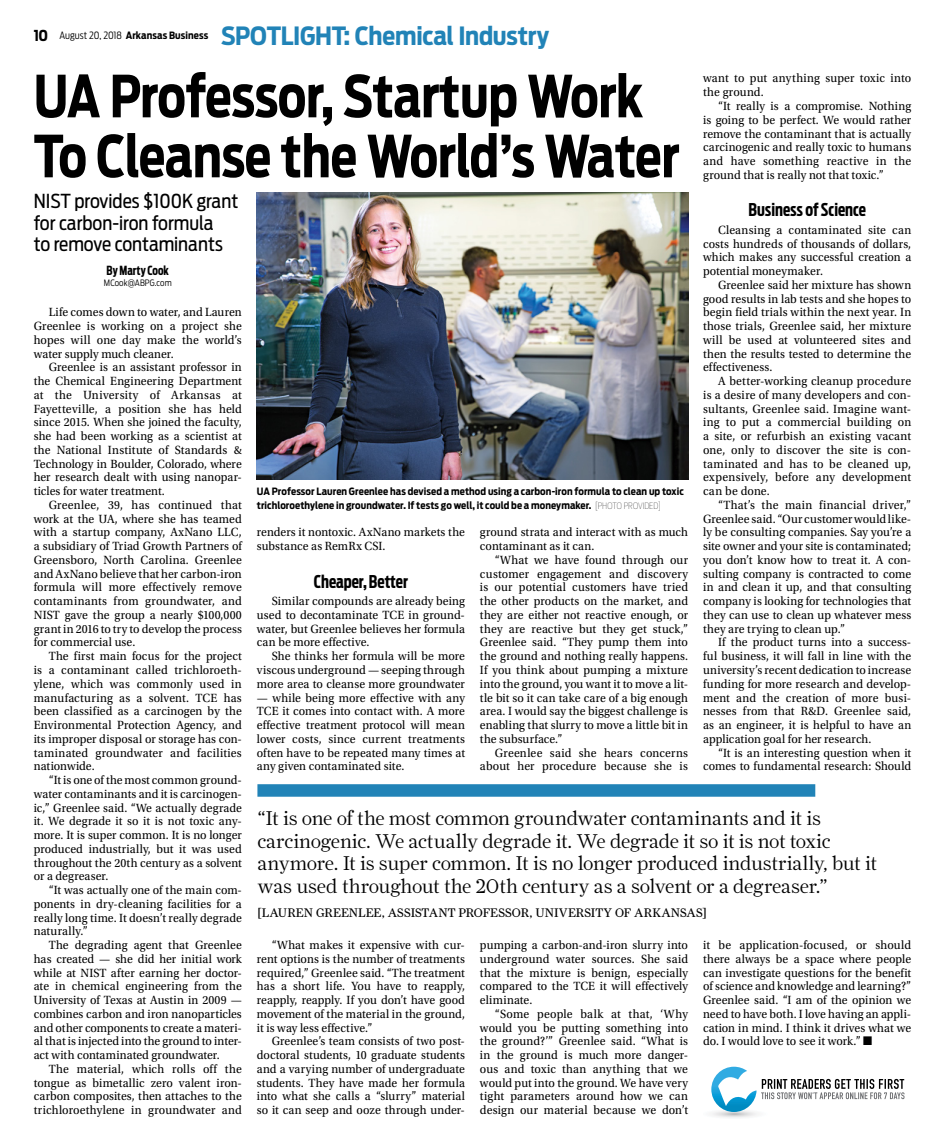
<style>
.page{position:relative;width:945px;height:1148px;background:#fff}
.page>*{position:absolute;margin:0;border:0;box-sizing:border-box;transform-origin:0 0}
.t1{font:700 57.5px/60px "Antenna Cond";letter-spacing:-.005em;color:#000;scale:.9 1}
.t2{font:700 25px "Antenna Cond";letter-spacing:-.01em;color:#2183b7}
.t3{font:300 20px/22.5px "Farnham Display";letter-spacing:-.015em;color:#000}
.t4{font:19.12px/21.6px "Antenna Cond";color:#000}
.t5{font:700 17.5px "Antenna Extra Cond";color:#000}
.t6{font:12.5px/13.8px "Utopia Std";letter-spacing:.005em;color:#000;text-align:justify;scale:.95 1}
.t7{font:12.5px "Farnham Display";letter-spacing:.005em;color:#000;scale:.95 1}
.t8{font:700 12.5px "Antenna Extra Cond";color:#000}
.t9{font:700 10px/13.8px "Antenna Cond";letter-spacing:.01em;color:#000}
.t10{font:300 8.75px "Antenna Cond";letter-spacing:.01em;color:#000}
.s1{font-size:15px}
.s2{font-weight:300}
.s3{font-weight:100;font-size:9.38px}
.s4{font-weight:100;font-size:8.75px}
</style>
<div class="page">
<img style="left:257px;top:192px;width:431px;height:288px">
<svg style="left:711px;top:1066px;width:194px;height:52px"></svg>
<div style="left:257px;top:784px;width:558px;height:12px;background:#2183b7"></div>
<p class="t9" style="left:34px;top:28px;width:176px"><span class="s1">10</span> <span class="s2">August 20, 2018</span> Arkansas Business</p>
<h2 class="t2" style="left:221px;top:21px;width:330px">SPOTLIGHT: Chemical Industry</h2>
<h1 class="t1" style="left:34px;top:67px;width:719px">UA Professor, Startup Work<br>To Cleanse the World’s Water</h1>
<p class="t6" style="left:703px;top:72px;width:221px">want to put anything super toxic into the ground.</p>
<p class="t6" style="left:703px;top:99px;width:221px;text-indent:15px">“It really is a compromise. Nothing is going to be perfect. We would rather remove the contaminant that is actually carcinogenic and really toxic to humans and have something reactive in the ground that is really not that toxic.”</p>
<h3 class="t5" style="left:748px;top:200px;width:119px">Business of Science</h3>
<p class="t6" style="left:703px;top:223px;width:221px;text-indent:15px">Cleansing a contaminated site can costs hundreds of thousands of dollars, which makes any successful creation a potential moneymaker.</p>
<p class="t6" style="left:703px;top:278px;width:221px;text-indent:15px">Greenlee said her mixture has shown good results in lab tests and she hopes to begin field trials within the next year. In those trials, Greenlee said, her mixture will be used at volunteered sites and then the results tested to determine the effectiveness.</p>
<p class="t6" style="left:703px;top:374px;width:221px;text-indent:15px">A better-working cleanup procedure is a desire of many developers and con&shy;sultants, Greenlee said. Imagine want&shy;ing to put a commercial building on a site, or refurbish an existing vacant one, only to discover the site is con&shy;taminated and has to be cleaned up, expensively, before any development can be done.</p>
<p class="t6" style="left:703px;top:498px;width:221px;text-indent:15px">“That’s the main financial driver,” Greenlee said. “Our customer would like&shy;ly be consulting companies. Say you’re a site owner and your site is contaminated; you don’t know how to treat it. A con&shy;sulting company is contracted to come in and clean it up, and that consulting company is looking for technologies that they can use to clean up whatever mess they are trying to clean up.”</p>
<p class="t6" style="left:703px;top:636px;width:221px;text-indent:15px">If the product turns into a success&shy;ful business, it will fall in line with the university’s recent dedication to increase funding for more research and develop&shy;ment and the creation of more busi&shy;nesses from that R&amp;D. Greenlee said, as an engineer, it is helpful to have an application goal for her research.</p>
<p class="t6" style="left:703px;top:745px;width:221px;text-align:right">“It is an interesting question when it comes to fundamental research: Should</p>
<h3 class="t4" style="left:34px;top:190px;width:206px">NIST provides $100K grant for carbon-iron formula<br>to remove contaminants</h3>
<p class="t8" style="left:107px;top:263px;width:64px">By Marty Cook</p>
<p class="t10" style="left:104px;top:278px;width:69px">MCook@ABPG.com</p>
<p class="t6" style="left:34px;top:306px;width:221px;text-indent:15px">Life comes down to water, and Lauren Greenlee is working on a project she hopes will one day make the world’s water supply much cleaner.</p>
<p class="t6" style="left:34px;top:361px;width:221px;text-indent:15px">Greenlee is an assistant professor in the Chemical Engineering Department at the University of Arkansas at Fayetteville, a position she has held since 2015. When she joined the faculty, she had been working as a scientist at the National Institute of Standards &amp; Technology in Boulder, Colorado, where her research dealt with using nanopar&shy;ticles for water treatment.</p>
<p class="t6" style="left:34px;top:498px;width:221px;text-indent:15px">Greenlee, 39, has continued that work at the UA, where she has teamed with a startup company, AxNano LLC, a subsidiary of Triad Growth Partners of Greensboro, North Carolina. Greenlee and AxNano believe that her carbon-iron formula will more effectively remove contaminants from groundwater, and NIST gave the group a nearly $100,000 grant in 2016 to try to develop the process for commercial use.</p>
<p class="t6" style="left:34px;top:649px;width:221px;text-indent:15px">The first main focus for the project is a contaminant called trichloroeth&shy;ylene, which was commonly used in manufacturing as a solvent. TCE has been classified as a carcinogen by the Environmental Protection Agency, and its improper disposal or storage has con&shy;taminated groundwater and facilities nationwide.</p>
<p class="t6" style="left:34px;top:773px;width:221px;text-indent:15px">“It is one of the most common ground&shy;water contaminants and it is carcinogen&shy;ic,” Greenlee said. “We actually degrade it. We degrade it so it is not toxic any&shy;more. It is super common. It is no longer produced industrially, but it was used throughout the 20th century as a solvent or a degreaser.</p>
<p class="t6" style="left:34px;top:883px;width:221px;text-indent:15px">“It was actually one of the main com&shy;ponents in dry-cleaning facilities for a really long time. It doesn’t really degrade naturally.”</p>
<p class="t6" style="left:34px;top:938px;width:221px;text-indent:15px">The degrading agent that Greenlee has created — she did her initial work while at NIST after earning her doctor&shy;ate in chemical engineering from the University of Texas at Austin in 2009 — combines carbon and iron nanoparticles and other components to create a materi&shy;al that is injected into the ground to inter&shy;act with contaminated groundwater.</p>
<p class="t6" style="left:34px;top:1062px;width:221px;text-indent:15px">The material, which rolls off the tongue as bimetallic zero valent iron&shy;carbon composites, then attaches to the trichloroethylene in groundwater and</p>
<p class="t9" style="left:257px;top:484px;width:428px">UA Professor Lauren Greenlee has devised a method using a carbon-iron formula to clean up toxic trichloroethylene in groundwater. If tests go well, it could be a moneymaker. <span class="s3">[</span><span class="s4">PHOTO PROVIDED</span><span class="s3">]</span></p>
<p class="t6" style="left:257px;top:525px;width:221px">renders it nontoxic. AxNano markets the substance as RemRx CSI.</p>
<h3 class="t5" style="left:314px;top:571px;width:96px">Cheaper, Better</h3>
<p class="t6" style="left:257px;top:594px;width:221px;text-indent:15px">Similar compounds are already being used to decontaminate TCE in ground&shy;water, but Greenlee believes her formula can be more effective.</p>
<p class="t6" style="left:257px;top:649px;width:221px;text-indent:15px">She thinks her formula will be more viscous underground — seeping through more area to cleanse more groundwater</p>
<p class="t6" style="left:257px;top:690px;width:221px">— while being more effective with any TCE it comes into contact with. A more effective treatment protocol will mean lower costs, since current treatments often have to be repeated many times at any given contaminated site.</p>
<p class="t6" style="left:480px;top:525px;width:221px">ground strata and interact with as much contaminant as it can.</p>
<p class="t6" style="left:480px;top:553px;width:221px;text-indent:15px">“What we have found through our customer engagement and discovery is our potential customers have tried the other products on the market, and they are either not reactive enough, or they are reactive but they get stuck,” Greenlee said. “They pump them into the ground and nothing really happens.<br>If you think about pumping a mixture into the ground, you want it to move a lit&shy;tle bit so it can take care of a big enough area. I would say the biggest challenge is enabling that slurry to move a little bit in the subsurface.”</p>
<p class="t6" style="left:480px;top:745px;width:221px;text-align:right">Greenlee said she hears concerns about her procedure because she is</p>
<p class="t3" style="left:258px;top:807px;width:621px">“It is one of the most common groundwater contaminants and it is carcinogenic. We actually degrade it. We degrade it so it is not toxic anymore. It is super common. It is no longer produced industrially, but it was used throughout the 20th century as a solvent or a degreaser.”</p>
<p class="t7" style="left:258px;top:905px;width:474px">[LAUREN GREENLEE, ASSISTANT PROFESSOR, UNIVERSITY OF ARKANSAS]</p>
<p class="t6" style="left:257px;top:938px;width:221px;text-indent:15px">“What makes it expensive with cur&shy;rent options is the number of treatments required,” Greenlee said. “The treatment has a short life. You have to reapply, reapply, reapply. If you don’t have good movement of the material in the ground, it is way less effective.”</p>
<p class="t6" style="left:257px;top:1034px;width:221px;text-indent:15px">Greenlee’s team consists of two post&shy;doctoral students, 10 graduate students and a varying number of undergraduate students. They have made her formula into what she calls a “slurry” material so it can seep and ooze through under-</p>
<p class="t6" style="left:480px;top:938px;width:221px">pumping a carbon-and-iron slurry into underground water sources. She said that the mixture is benign, especially compared to the TCE it will effectively eliminate.</p>
<p class="t6" style="left:480px;top:1007px;width:221px;text-indent:15px">“Some people balk at that, ‘Why would you be putting something into the ground?’” Greenlee said. “What is in the ground is much more danger&shy;ous and toxic than anything that we would put into the ground. We have very tight parameters around how we can design our material because we don’t</p>
<p class="t6" style="left:703px;top:938px;width:221px">it be application-focused, or should there always be a space where people can investigate questions for the benefit of science and knowledge and learning?” Greenlee said. “I am of the opinion we need to have both. I love having an appli&shy;cation in mind. I think it drives what we do. I would love to see it work.” ■</p>
</div>
